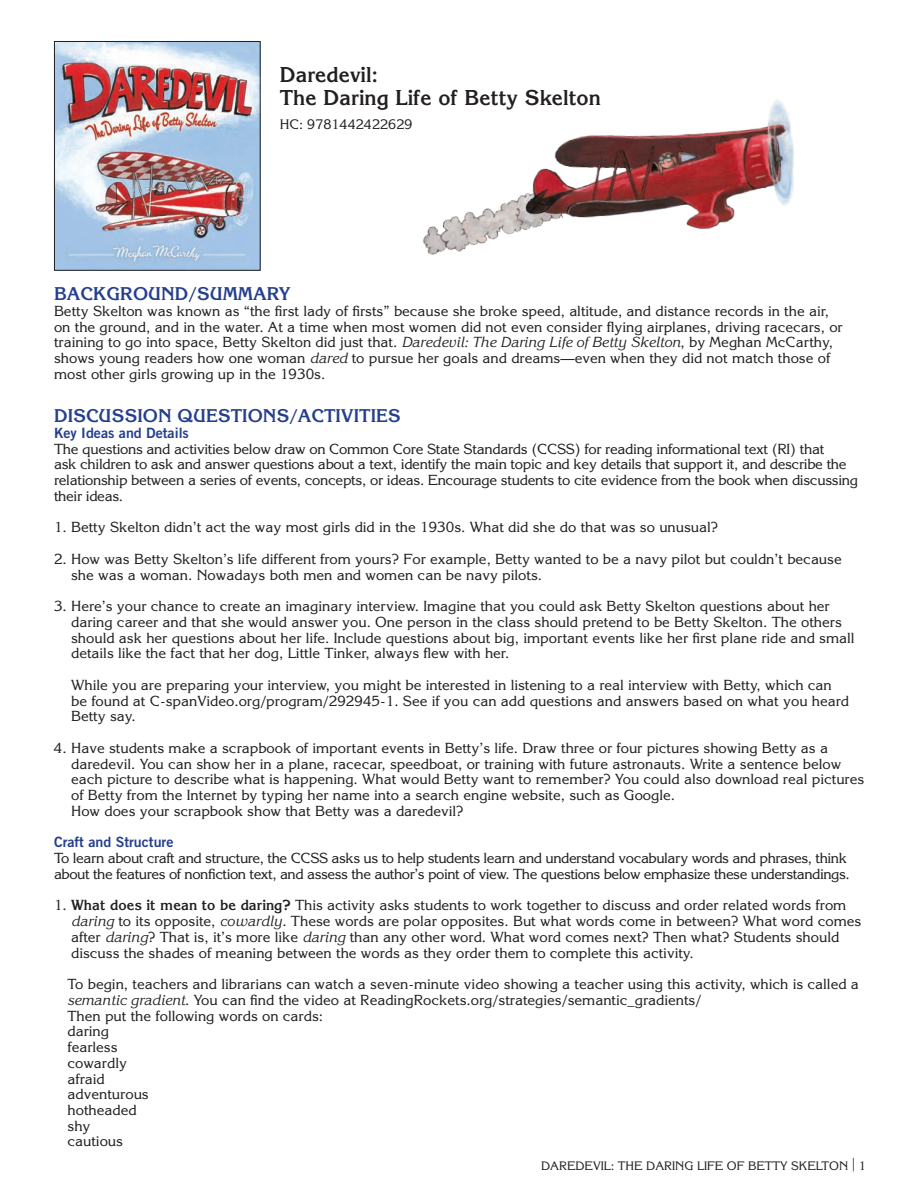
<style>
.page{position:relative;width:918px;height:1188px;background:#fff}
.page>*{position:absolute;margin:0;border:0;box-sizing:border-box;transform-origin:0 0}
.t1{font:700 21px/22.5px "Korinna Std";color:#231f20}
.t2{font:700 18px "Korinna Std";color:#253f8e}
.t3{font:14.25px/15.8px "Korinna Std";color:#231f20}
.t4{font:14.25px/15.8px "Korinna Std";letter-spacing:-.02em;color:#231f20}
.t5{font:14.25px/15.8px "Korinna Std";letter-spacing:-.03em;color:#231f20}
.t6{font:14.25px "Trade Gothic Bold Two";color:#253f8e}
.t7{font:13.5px "Korinna Std";color:#231f20}
.t8{font:12px "Korinna Std";color:#231f20}
.s1{font-style:italic}
.s2{font-weight:700}
.s3{font-size:13.5px}
</style>
<div class="page">
<img style="left:56px;top:43px;width:203px;height:226px">
<div style="left:54px;top:41px;width:207px;height:230px;border:1px solid #231f20"></div>
<img style="left:423px;top:200px;width:93px;height:55px">
<img style="left:516px;top:99px;width:278px;height:134px">
<h1 class="t1" style="left:280px;top:63px;width:323px">Daredevil:<br>The Daring Life of Betty Skelton</h1>
<p class="t7" style="left:280px;top:116px;width:134px">HC: 9781442422629</p>
<p class="t2" style="left:54px;top:283px;width:185px">Background/Summa</p>
<p class="t2" style="left:267px;top:283px;width:25px">ry</p>
<p class="t3" style="left:54px;top:303px;width:790px">Betty Skelton was known as “the first lady of firsts” because she broke speed, altitude, and distance records in the air, on the ground, and in the water. At a time when most women did not even consider flying airplanes, driving racecars, or training to go into space, Betty Skelton did just that. <span class="s1">Daredevil: The Daring Life of Betty Skelton</span>, by Meghan McCarthy, shows young readers how one woman <span class="s1">dared</span> to pursue her goals and dreams—even when they did not match those of most other girls growing up in the 1930s.</p>
<p class="t2" style="left:54px;top:405px;width:345px">Discussion Questions/Activities</p>
<p class="t6" style="left:54px;top:424px;width:136px">Key Ideas and Details</p>
<p class="t4" style="left:54px;top:441px;width:806px">The questions and activities below draw on Common Core State Standards (CCSS) for reading informational text (RI) that<br>ask children to ask and answer questions about a text, identify the main topic and key details that support it, and describe the relationship between a series of events, concepts, or ideas. Encourage students to cite evidence from the book when discussing their ideas.</p>
<p class="t3" style="left:54px;top:519px;width:666px">1. Betty Skelton didn’t act the way most girls did in the 1930s. What did she do that was so unusual?</p>
<p class="t3" style="left:71px;top:551px;width:772px;text-indent:-17px">2. How was Betty Skelton’s life different from yours? For example, Betty wanted to be a navy pilot but couldn’t because she was a woman. Nowadays both men and women can be navy pilots.</p>
<p class="t3" style="left:71px;top:598px;width:785px;text-indent:-17px">3. Here’s your chance to create an imaginary interview. Imagine that you could ask Betty Skelton questions about her daring career and that she would answer you. One person in the class should pretend to be Betty Skelton. The others should ask her questions about her life. Include questions about big, important events like her first plane ride and small details like the fact that her dog, Little Tinker, always flew with her.</p>
<p class="t3" style="left:71px;top:677px;width:780px">While you are preparing your interview, you might be interested in listening to a real interview with Betty, which can be found at C-spanVideo.org/program/292945-1. See if you can add questions and answers based on what you heard<br>Betty say.</p>
<p class="t3" style="left:71px;top:740px;width:795px;text-indent:-17px">4. Have students make a scrapbook of important events in Betty’s life. Draw three or four pictures showing Betty as a daredevil. You can show her in a plane, racecar, speedboat, or training with future astronauts. Write a sentence below each picture to describe what is happening. What would Betty want to remember? You could also download real pictures of Betty from the Internet by typing her name into a search engine website, such as Google.<br>How does your scrapbook show that Betty was a daredevil?</p>
<p class="t6" style="left:54px;top:833px;width:121px">Craft and Structure</p>
<p class="t5" style="left:54px;top:850px;width:797px">To learn about craft and structure, the CCSS asks us to help students learn and understand vocabulary words and phrases, think about the features of nonfiction text, and assess the author’s point of view. The questions below emphasize these understandings.</p>
<p class="t3" style="left:71px;top:897px;width:792px;text-indent:-17px">1. <span class="s2">What does it mean to be daring?</span> This activity asks students to work together to discuss and order related words from <span class="s1">daring</span> to its opposite, <span class="s1">cowardly</span>. These words are polar opposites. But what words come in between? What word comes after <span class="s1">daring</span>? That is, it’s more like <span class="s1">daring</span> than any other word. What word comes next? Then what? Students should discuss the shades of meaning between the words as they order them to complete this activity.</p>
<p class="t3" style="left:67px;top:976px;width:793px">To begin, teachers and librarians can watch a seven-minute video showing a teacher using this activity, which is called a <span class="s1">semantic gradient</span>. You can find the video at ReadingRockets.org/strategies/semantic_gradients/<br>Then put the following words on cards:<br>daring<br>fearless<br>cowardly<br>afraid<br>adventurous<br>hotheaded<br>shy<br>cautious</p>
<p class="t8" style="left:541px;top:1158px;width:174px">DAREDEVIL: The DARING LIFEOF</p>
<p class="t8" style="left:748px;top:1158px;width:120px">BETTY SKELTON <span class="s3">|</span> 1</p>
</div>
